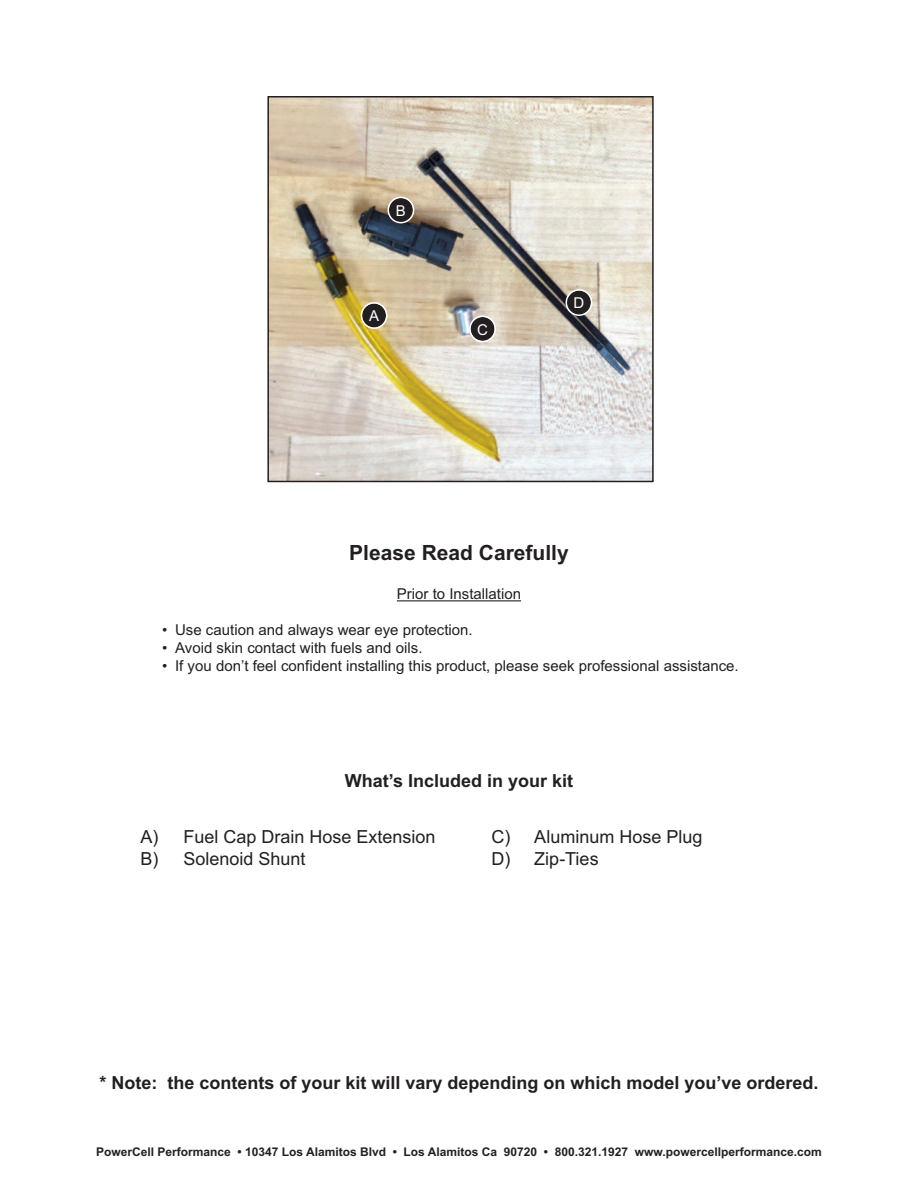
<style>
.page{position:relative;width:918px;height:1188px;background:#fff}
.page>*{position:absolute;margin:0;border:0;box-sizing:border-box;transform-origin:0 0}
.t1{font:700 21px "Arial";color:#231f20}
.t2{font:700 18px "Arial";color:#231f20}
.t3{font:18px/21.6px "Arial";color:#231f20}
.t4{font:15px "Arial";color:#231f20}
.t5{font:15px "Arial";color:#fff}
.t6{font:700 12px "Arial";color:#231f20}
</style>
<div class="page">
<img style="left:270px;top:99px;width:381px;height:380px">
<div style="left:267px;top:96px;width:387px;height:386px;border:2px solid #231f20"></div>
<hr style="left:397px;top:600px;width:124px;height:1px;background:#231f20">
<svg style="left:361px;top:302px;width:27px;height:27px"></svg>
<svg style="left:388px;top:197px;width:26px;height:26px"></svg>
<svg style="left:469px;top:316px;width:27px;height:26px"></svg>
<svg style="left:566px;top:289px;width:26px;height:27px"></svg>
<p class="t5" style="left:396px;top:202px;width:12px">B</p>
<p class="t5" style="left:369px;top:307px;width:12px">A</p>
<p class="t5" style="left:477px;top:321px;width:12px">C</p>
<p class="t5" style="left:574px;top:294px;width:12px">D</p>
<h1 class="t1" style="left:349px;top:541px;width:221px">Please Read Carefully</h1>
<p class="t4" style="left:397px;top:585px;width:126px">Prior to Installation</p>
<p class="t4" style="left:162px;top:621px;width:312px">• Use caution and always wear eye protection.</p>
<p class="t4" style="left:162px;top:639px;width:262px">• Avoid skin contact with fuels and oils.</p>
<p class="t4" style="left:162px;top:657px;width:578px">• If you don’t feel confident installing this product, please seek professional assistance.</p>
<p class="t2" style="left:345px;top:770px;width:230px">What’s Included in your kit</p>
<p class="t3" style="left:141px;top:826px;width:296px">A) Fuel Cap Drain Hose Extension<br>B) Solenoid Shunt</p>
<p class="t3" style="left:492px;top:826px;width:212px">C) Aluminum Hose Plug<br>D) Zip-Ties</p>
<p class="t2" style="left:99px;top:1072px;width:721px">* Note: the contents of your kit will vary depending on which model you’ve ordered.</p>
<p class="t6" style="left:96px;top:1145px;width:727px">PowerCell Performance • 10347 Los Alamitos Blvd • Los Alamitos Ca 90720 • 800.321.1927 www.powercellperformance.com</p>
</div>
